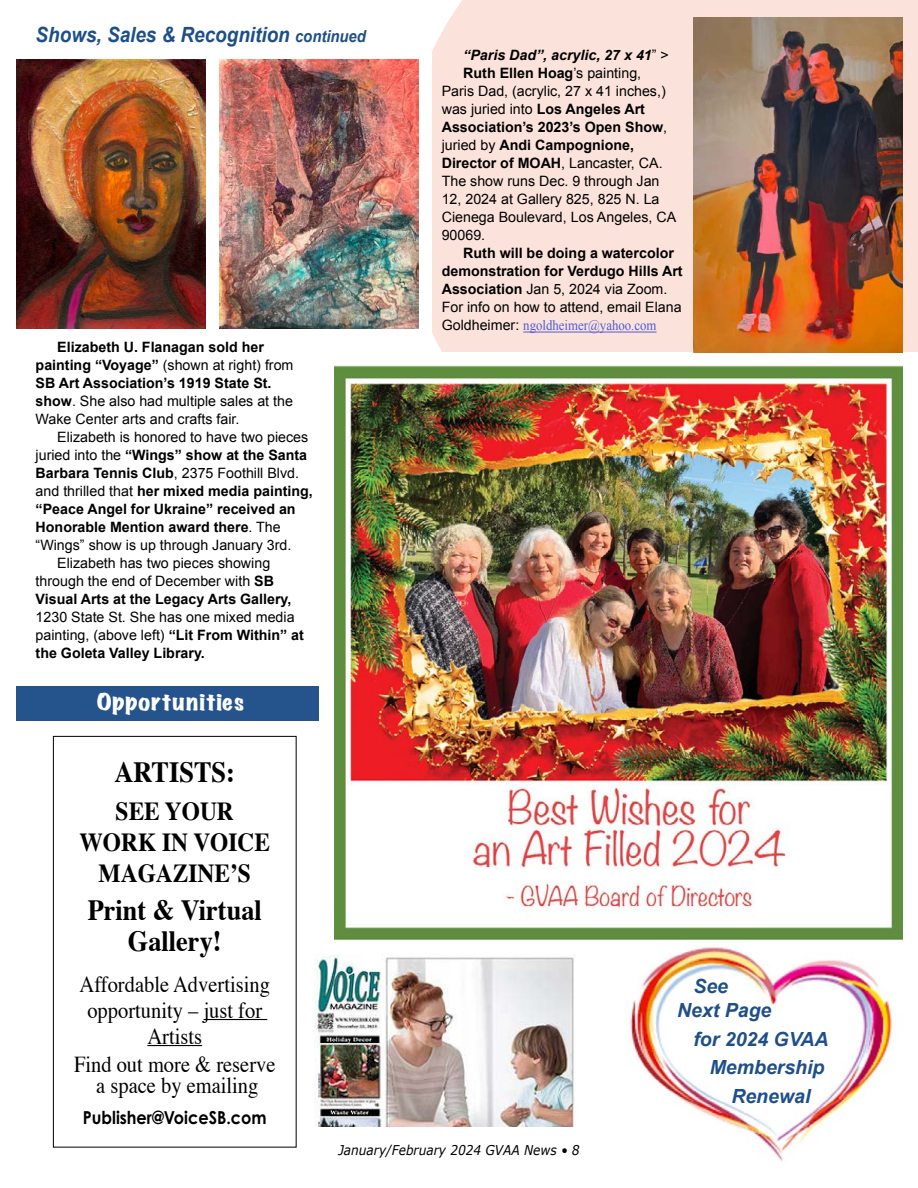
<style>
.page{position:relative;width:918px;height:1188px;background:#fff}
.page>*{position:absolute;margin:0;border:0;box-sizing:border-box;transform-origin:0 0}
.t1{font:700 29.25px/30.9px "Times";color:#000;text-align:center;scale:.9 1}
.t2{font:700 25.95px/30.9px "Times";color:#000;text-align:center;scale:.9 1}
.t3{font:22.8px/26.1px "Times";color:#000;text-align:center;scale:.9 1}
.t4{font:italic 700 21px "Arial";color:#1e4f89;scale:.9 1}
.t5{font:expanded 21px "Marker Felt";letter-spacing:.04em;color:#fff;scale:1.15 1}
.t6{font:italic 700 19.5px/23.4px "Arial";color:#1e4f89}
.t7{font:700 17.85px "Century Gothic Pro";color:#000;scale:.9 1}
.t8{font:700 14.25px/18px "Arial";color:#000}
.t9{font:14.25px/18px "Arial";color:#000}
.t10{font:14.25px "Times New Roman";color:#4f5cd6;scale:.9 1}
.t11{font:italic 700 14.25px "Arial";color:#000}
.t12{font:italic 13.5px "Verdana";color:#000;scale:.9 1}
.s1{font-size:16.5px}
.s2{font-weight:400}
.s3{font-weight:700}
.s4{font-weight:400;font-style:normal}
.s5{font-family:"Arial";color:#000}
</style>
<div class="page">
<img style="left:630px;top:929px;width:273px;height:233px">
<div style="left:432px;top:0;width:486px;height:507px;background:#fbe3db"></div>
<div style="left:436px;top:353px;width:482px;height:152px;background:#fff"></div>
<img style="left:219px;top:59px;width:199px;height:269px">
<hr style="left:523px;top:332px;width:134px;height:1px;background:#4f5cd6">
<img style="left:693px;top:17px;width:209px;height:336px">
<img style="left:16px;top:59px;width:190px;height:269px">
<img style="left:314px;top:954px;width:262px;height:173px">
<hr style="left:204px;top:1019px;width:63px;height:1px;background:#000">
<hr style="left:147px;top:1045px;width:55px;height:1px;background:#000">
<div style="left:53px;top:736px;width:244px;height:412px;border:1px solid #000"></div>
<img style="left:334px;top:365px;width:568px;height:577px">
<div style="left:16px;top:686px;width:303px;height:34px;background:#25548d"></div>
<h3 class="t4" style="left:36px;top:21px;width:369px">Shows, Sales &amp; Recognition <span class="s1">continued</span></h3>
<p class="t8" style="left:36px;top:338px;width:259px;text-indent:22px">Elizabeth U. Flanagan sold her painting “Voyage” <span class="s2">(shown at right) from </span>SB Art Association’s 1919 State St. show<span class="s2">. She also had multiple sales at the Wake Center arts and crafts fair.</span></p>
<p class="t9" style="left:57px;top:428px;width:253px">Elizabeth is honored to have two pieces</p>
<p class="t8" style="left:36px;top:446px;width:273px"><span class="s2">juried into the</span> “Wings” show at the Santa</p>
<p class="t9" style="left:36px;top:464px;width:265px"><span class="s3">Barbara Tennis Club</span>, 2375 Foothill Blvd.</p>
<p class="t8" style="left:36px;top:482px;width:279px"><span class="s2">and thrilled that</span> her mixed media painting,</p>
<p class="t8" style="left:36px;top:500px;width:262px">“Peace Angel for Ukraine” received an</p>
<p class="t8" style="left:36px;top:518px;width:247px">Honorable Mention award there<span class="s2">. The</span></p>
<p class="t9" style="left:36px;top:536px;width:257px">“Wings” show is up through January 3rd.</p>
<p class="t9" style="left:57px;top:554px;width:215px">Elizabeth has two pieces showing</p>
<p class="t9" style="left:36px;top:572px;width:240px">through the end of December with <span class="s3">SB</span></p>
<p class="t8" style="left:36px;top:590px;width:257px">Visual Arts at the Legacy Arts Gallery,</p>
<p class="t9" style="left:36px;top:608px;width:270px">1230 State St. She has one mixed media painting, (above left) <span class="s3">“Lit From Within” at the Goleta Valley Library.</span></p>
<h3 class="t5" style="left:97px;top:686px;width:129px">Opportunities</h3>
<h1 class="t1" style="left:114px;top:754px;width:136px">ARTISTS:</h1>
<h2 class="t2" style="left:80px;top:793px;width:213px">SEE YOUR<br>WORK IN VOICE<br>MAGAZINE’S</h2>
<h1 class="t1" style="left:88px;top:892px;width:195px">Print &amp; Virtual<br>Gallery!</h1>
<h3 class="t3" style="left:80px;top:969px;width:213px">Affordable Advertising opportunity – just for<br>Artists</h3>
<h3 class="t3" style="left:74px;top:1052px;width:225px;line-height:21.1px">Find out more &amp; reserve a space by emailing</h3>
<p class="t7" style="left:83px;top:1106px;width:206px">Publisher@VoiceSB.com</p>
<p class="t11" style="left:463px;top:46px;width:207px">“Paris Dad”, acrylic, 27 x 41<span class="s4">” &gt;</span></p>
<p class="t8" style="left:463px;top:65px;width:179px">Ruth Ellen Hoag<span class="s2">’s painting,</span></p>
<p class="t9" style="left:442px;top:83px;width:226px">Paris Dad, (acrylic, 27 x 41 inches,)</p>
<p class="t9" style="left:442px;top:101px;width:205px">was juried into <span class="s3">Los Angeles Art</span></p>
<p class="t8" style="left:442px;top:119px;width:227px">Association’s 2023’s Open Show<span class="s2">,</span></p>
<p class="t8" style="left:442px;top:137px;width:194px"><span class="s2">juried by</span> Andi Campognione,</p>
<p class="t8" style="left:442px;top:155px;width:222px">Director of MOAH<span class="s2">, Lancaster, CA.</span></p>
<p class="t9" style="left:442px;top:173px;width:219px">The show runs Dec. 9 through Jan</p>
<p class="t9" style="left:442px;top:191px;width:219px">12, 2024 at Gallery 825, 825 N. La</p>
<p class="t9" style="left:442px;top:209px;width:236px">Cienega Boulevard, Los Angeles, CA</p>
<p class="t9" style="left:442px;top:227px;width:45px">90069.</p>
<p class="t8" style="left:442px;top:245px;width:242px;text-indent:22px">Ruth will be doing a watercolor demonstration for Verdugo Hills Art Association <span class="s2">Jan 5, 2024 via Zoom.<br>For info on how to attend, email Elana</span></p>
<p class="t10" style="left:442px;top:316px;width:240px"><span class="s5">Goldheimer:</span> ngoldheimer@yahoo.com</p>
<h3 class="t6" style="left:677px;top:976px;width:96px;text-indent:16px">See<br>Next Page</h3>
<h3 class="t6" style="left:693px;top:1028px;width:137px">for 2024 GVAA</h3>
<h3 class="t6" style="left:710px;top:1057px;width:116px">Membership</h3>
<h3 class="t6" style="left:731px;top:1085px;width:81px">Renewal</h3>
<p class="t12" style="left:338px;top:1142px;width:270px">January/February 2024 GVAA News • 8</p>
</div>
